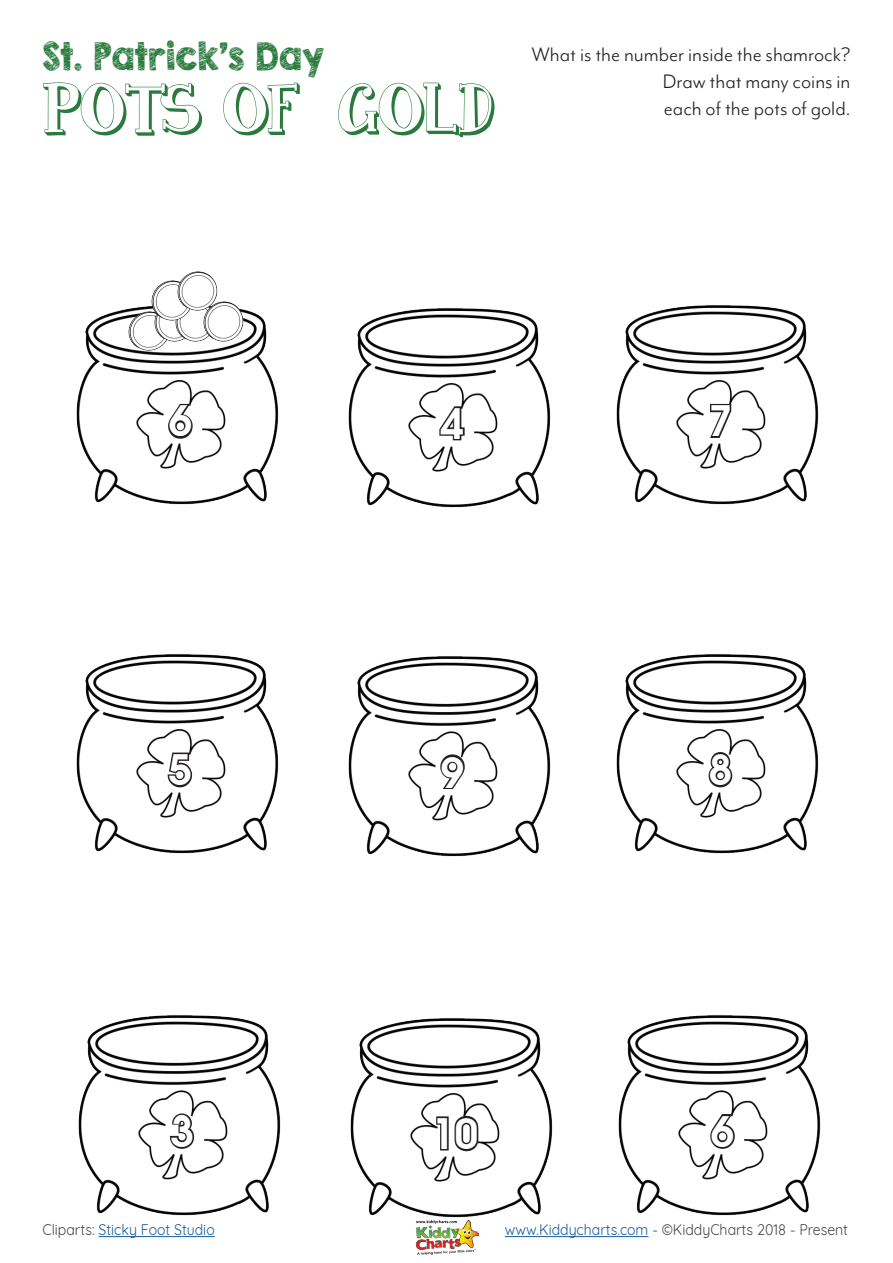
<style>
.page{position:relative;width:893px;height:1263px;background:#fff}
.page>*{position:absolute;margin:0;border:0;box-sizing:border-box;transform-origin:0 0}
.t1{font:60px "Janda Curlygirl Pop";color:#297a3c;scale:.9 1}
.t2{font:600 42px "Avant Garde";color:#fff}
.t3{font:37.5px "KG Broken Vessels Sketch";color:#297a3c;scale:.91 1}
.t4{font:22.5px/27px "Mr Eaves Mod OT";color:#231f20;text-align:justify}
.t5{font:15px "Quicksand";color:#454646;scale:.94 1}
.t6{font:15px "Quicksand";color:#175d9e;scale:.94 1}
.s1{color:#454646}
.s2{color:#175d9e}
</style>
<div class="page">
<img style="left:76px;top:306px;width:203px;height:199px">
<img style="left:128px;top:310px;width:42px;height:42px">
<img style="left:153px;top:321px;width:21px;height:21px">
<img style="left:174px;top:312px;width:28px;height:30px">
<img style="left:151px;top:280px;width:42px;height:41px">
<img style="left:176px;top:271px;width:42px;height:41px">
<img style="left:202px;top:301px;width:43px;height:41px">
<svg style="left:166px;top:401px;width:28px;height:39px"></svg>
<img style="left:348px;top:308px;width:203px;height:200px">
<svg style="left:437px;top:405px;width:29px;height:37px"></svg>
<img style="left:616px;top:305px;width:203px;height:200px">
<svg style="left:708px;top:402px;width:25px;height:38px"></svg>
<img style="left:76px;top:654px;width:203px;height:200px">
<svg style="left:166px;top:751px;width:28px;height:38px"></svg>
<img style="left:348px;top:656px;width:203px;height:201px">
<svg style="left:439px;top:752px;width:28px;height:40px"></svg>
<img style="left:616px;top:654px;width:203px;height:200px">
<svg style="left:707px;top:750px;width:27px;height:88px"></svg>
<img style="left:78px;top:1015px;width:203px;height:201px">
<svg style="left:168px;top:1111px;width:28px;height:39px"></svg>
<img style="left:350px;top:1018px;width:203px;height:200px">
<svg style="left:435px;top:1114px;width:45px;height:39px"></svg>
<img style="left:618px;top:1015px;width:203px;height:201px">
<svg style="left:708px;top:1111px;width:28px;height:39px"></svg>
<hr style="left:505px;top:1236px;width:143px;height:1px;background:#175d9e">
<img style="left:415px;top:1220px;width:63px;height:34px">
<hr style="left:99px;top:1236px;width:116px;height:1px;background:#175d9e">
<h3 class="t3" style="left:43px;top:34px;width:311px">St. Patrick’s Day</h3>
<h1 class="t1" style="left:43px;top:76px;width:502px">POTS OF GOLD</h1>
<p class="t4" style="left:663px;top:42px;width:189px;text-indent:-131px">What is the number inside the shamrock?<br>Draw that many coins in each of the pots of gold.</p>
<h2 class="t2" style="left:169px;top:393px;width:25px">6</h2>
<h2 class="t2" style="left:441px;top:396px;width:25px">4</h2>
<h2 class="t2" style="left:709px;top:393px;width:25px">7</h2>
<h2 class="t2" style="left:169px;top:742px;width:25px">5</h2>
<h2 class="t2" style="left:441px;top:744px;width:25px">9</h2>
<h2 class="t2" style="left:709px;top:742px;width:25px">8</h2>
<h2 class="t2" style="left:171px;top:1103px;width:25px">3</h2>
<h2 class="t2" style="left:431px;top:1106px;width:49px">10</h2>
<h2 class="t2" style="left:711px;top:1103px;width:25px">6</h2>
<p class="t6" style="left:43px;top:1218px;width:185px"><span class="s1">Cliparts:</span> Sticky Foot Studio</p>
<p class="t5" style="left:505px;top:1218px;width:367px"><span class="s2">www.Kiddycharts.com</span> - ©KiddyCharts 2018 - Present</p>
</div>
